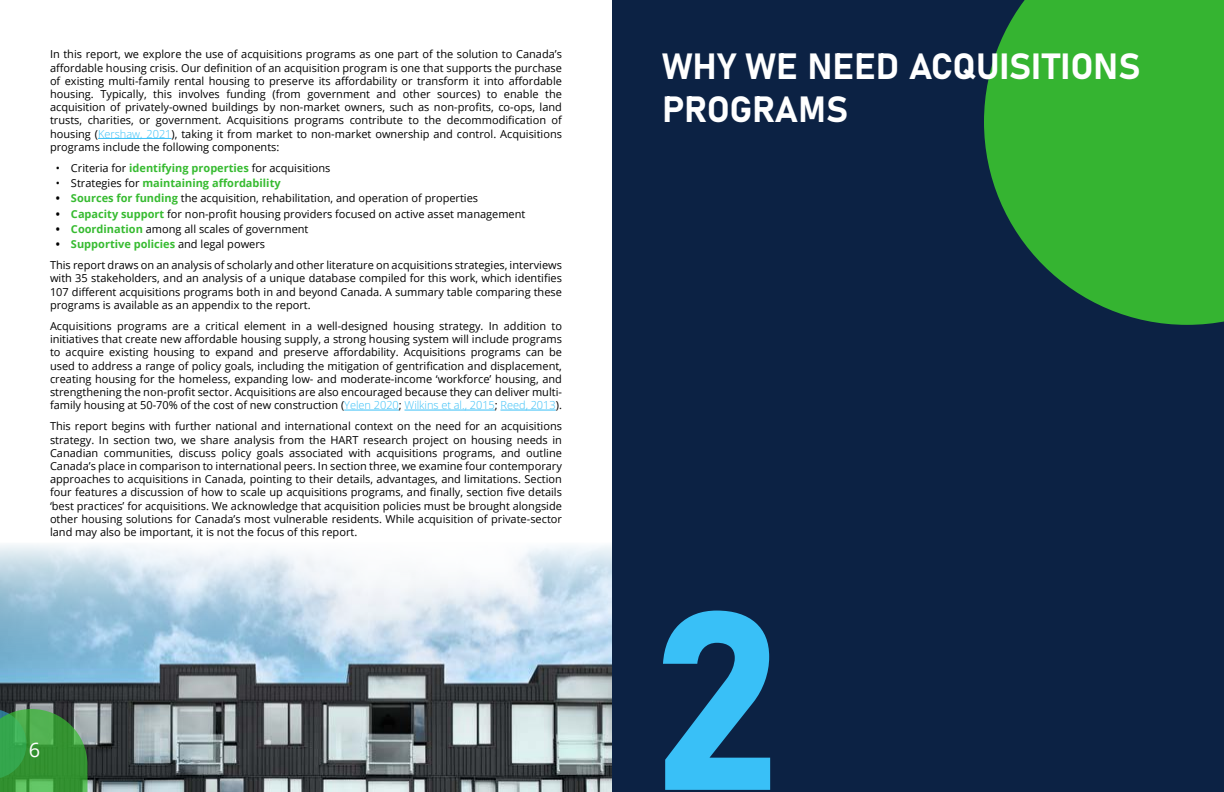
<style>
.page{position:relative;width:1224px;height:792px;background:#fff}
.page>*{position:absolute;margin:0;border:0;box-sizing:border-box;transform-origin:0 0}
.t1{font:250px "Bahnschrift";color:#39c0f7}
.t2{font:36px/43.2px "Bahnschrift";color:#fff}
.t3{font:20px "Open Sans";color:#fff}
.t4{font:11px/13.2px "Open Sans";color:#000;text-align:justify}
.t5{font:700 11px "Open Sans";color:#37bb31}
.s1{font-weight:300;color:#39c0f7}
.s2{font-weight:700;color:#37bb31}
.s3{font-weight:400;color:#000}
.s4{font-weight:700}
</style>
<div class="page">
<hr style="left:98px;top:138px;width:74px;height:1px;background:#39c0f7">
<hr style="left:344px;top:410px;width:55px;height:1px;background:#39c0f7">
<hr style="left:405px;top:410px;width:90px;height:1px;background:#39c0f7">
<hr style="left:501px;top:410px;width:55px;height:1px;background:#39c0f7">
<img style="left:0;top:544px;width:612px;height:248px">
<div style="left:612px;top:0;width:612px;height:792px;background:#0c2244"></div>
<svg style="left:984px;top:0;width:240px;height:325px;fill:#35b431"></svg>
<svg style="left:0;top:709px;width:88px;height:83px"></svg>
<p class="t4" style="left:50px;top:48px;width:514px">In this report, we explore the use of acquisitions programs as one part of the solution to Canada’s affordable housing crisis. Our definition of an acquisition program is one that supports the purchase of existing multi-family rental housing to preserve its affordability or transform it into affordable housing. Typically, this involves funding (from government and other sources) to enable the acquisition of privately-owned buildings by non-market owners, such as non-profits, co-ops, land trusts, charities, or government. Acquisitions programs contribute to the decommodification of housing (<span class="s1">Kershaw, 2021</span>), taking it from market to non-market ownership and control. Acquisitions programs include the following components:</p>
<p class="t4" style="left:56px;top:161px;width:276px">• Criteria for <span class="s2">identifying properties</span> for acquisitions</p>
<p class="t5" style="left:56px;top:175px;width:226px"><span class="s3">• Strategies for</span> maintaining affordability</p>
<p class="t4" style="left:56px;top:192px;width:424px"><span class="s4">•</span> <span class="s2">Sources for funding</span> the acquisition, rehabilitation, and operation of properties</p>
<p class="t4" style="left:56px;top:207px;width:471px"><span class="s4">•</span> <span class="s2">Capacity support</span> for non-profit housing providers focused on active asset management</p>
<p class="t4" style="left:56px;top:222px;width:254px"><span class="s4">•</span> <span class="s2">Coordination</span> among all scales of government</p>
<p class="t4" style="left:50px;top:233px;width:514px;line-height:21.2px;text-indent:6px"><span class="s4">•</span> <span class="s2">Supportive policies</span> and legal powers<br>This report draws on an analysis of scholarly and other literature on acquisitions strategies, interviews</p>
<p class="t4" style="left:50px;top:272px;width:514px">with 35 stakeholders, and an analysis of a unique database compiled for this work, which identifies 107 different acquisitions programs both in and beyond Canada. A summary table comparing these programs is available as an appendix to the report.</p>
<p class="t4" style="left:50px;top:319px;width:514px">Acquisitions programs are a critical element in a well-designed housing strategy. In addition to initiatives that create new affordable housing supply, a strong housing system will include programs to acquire existing housing to expand and preserve affordability. Acquisitions programs can be used to address a range of policy goals, including the mitigation of gentrification and displacement, creating housing for the homeless, expanding low- and moderate-income ‘workforce’ housing, and strengthening the non-profit sector. Acquisitions are also encouraged because they can deliver multi&shy;family housing at 50-70% of the cost of new construction (<span class="s1">Yelen 2020</span>; <span class="s1">Wilkins et al., 2015</span>; <span class="s1">Reed, 2013</span>).</p>
<p class="t4" style="left:50px;top:420px;width:514px">This report begins with further national and international context on the need for an acquisitions strategy. In section two, we share analysis from the HART research project on housing needs in Canadian communities, discuss policy goals associated with acquisitions programs, and outline Canada’s place in comparison to international peers. In section three, we examine four contemporary approaches to acquisitions in Canada, pointing to their details, advantages, and limitations. Section four features a discussion of how to scale up acquisitions programs, and finally, section five details ‘best practices’ for acquisitions. We acknowledge that acquisition policies must be brought alongside other housing solutions for Canada’s most vulnerable residents. While acquisition of private-sector land may also be important, it is not the focus of this report.</p>
<h3 class="t3" style="left:29px;top:736px;width:13px">6</h3>
<h2 class="t2" style="left:662px;top:42px;width:480px">WHY WE NEED ACQUISITIONS<br>PROGRAMS</h2>
<h1 class="t1" style="left:652px;top:512px;width:131px">2</h1>
</div>
